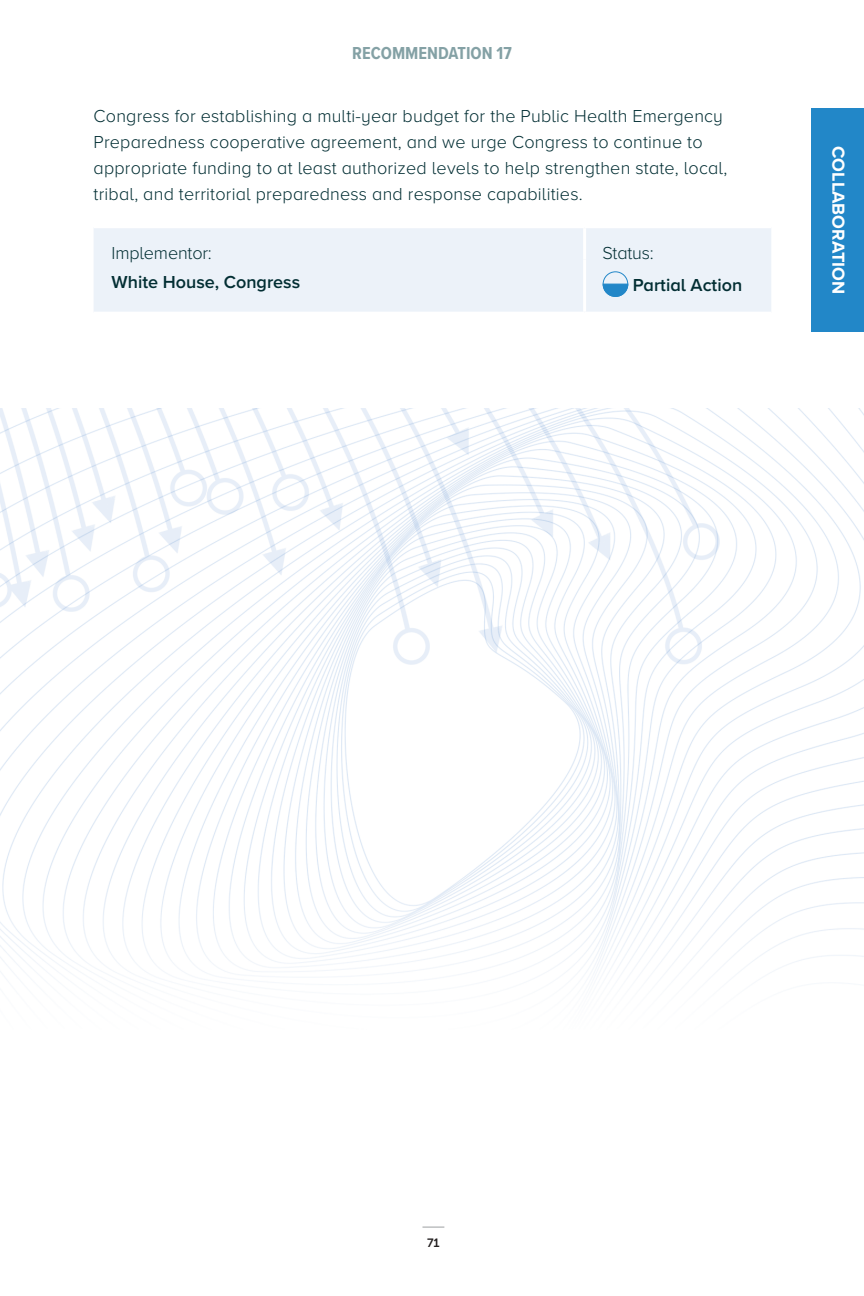
<style>
.page{position:relative;width:864px;height:1296px;background:#fff}
.page>*{position:absolute;margin:0;border:0;box-sizing:border-box;transform-origin:0 0}
.Body{font:300 18px/26px "Proxima Nova A";letter-spacing:.01em;color:#022e33}
.Table_Centered{font:600 18px "Proxima Nova A";color:#022e33}
.SECTION_PAGE_TITLE{font:700 18px "Proxima Nova A Cond";color:#84a1a5}
.Body-2{font:700 18px "Proxima Nova A";color:#fff}
.Body-3{font:300 18px "Proxima Nova A";letter-spacing:-.01em;color:#022e33}
.t1{font:12px "Museo Sans 700";color:#231f20}
</style>
<div class="page">
<svg style="left:422px;top:1227px;width:22px;height:1px"></svg>
<div style="left:94px;top:228px;width:677px;height:84px;background:#ecf2f9"></div>
<hr style="left:583px;top:228px;width:3px;height:31px;background:#fff">
<hr style="left:583px;top:259px;width:3px;height:53px;background:#fff">
<svg style="left:603px;top:284px;width:25px;height:13px"></svg>
<div style="left:603px;top:271px;width:25px;height:26px;border:1px solid #2287c8;border-radius:50%"></div>
<div style="left:811px;top:108px;width:53px;height:224px;background:#2287c8"></div>
<img style="left:0;top:409px;width:864px;height:571px">
<p class="SECTION_PAGE_TITLE" style="left:352px;top:40px;width:161px">RECOMMENDATION 17</p>
<p class="Body" style="left:94px;top:102px;width:635px">Congress for establishing a multi-year budget for the Public Health Emergency Preparedness cooperative agreement, and we urge Congress to continue to appropriate funding to at least authorized levels to help strengthen state, local, tribal, and territorial preparedness and response capabilities.</p>
<p class="Body-3" style="left:112px;top:240px;width:102px">Implementor:</p>
<p class="Body" style="left:603px;top:239px;width:53px">Status:</p>
<p class="Table_Centered" style="left:112px;top:269px;width:190px">White House, Congress</p>
<p class="Table_Centered" style="left:633px;top:272px;width:111px">Partial Action</p>
<p class="Body-2" style="left:852px;top:146px;width:150px;rotate:90deg">COLLABORATION</p>
<p class="t1" style="left:427px;top:1236px;width:14px">71</p>
</div>
